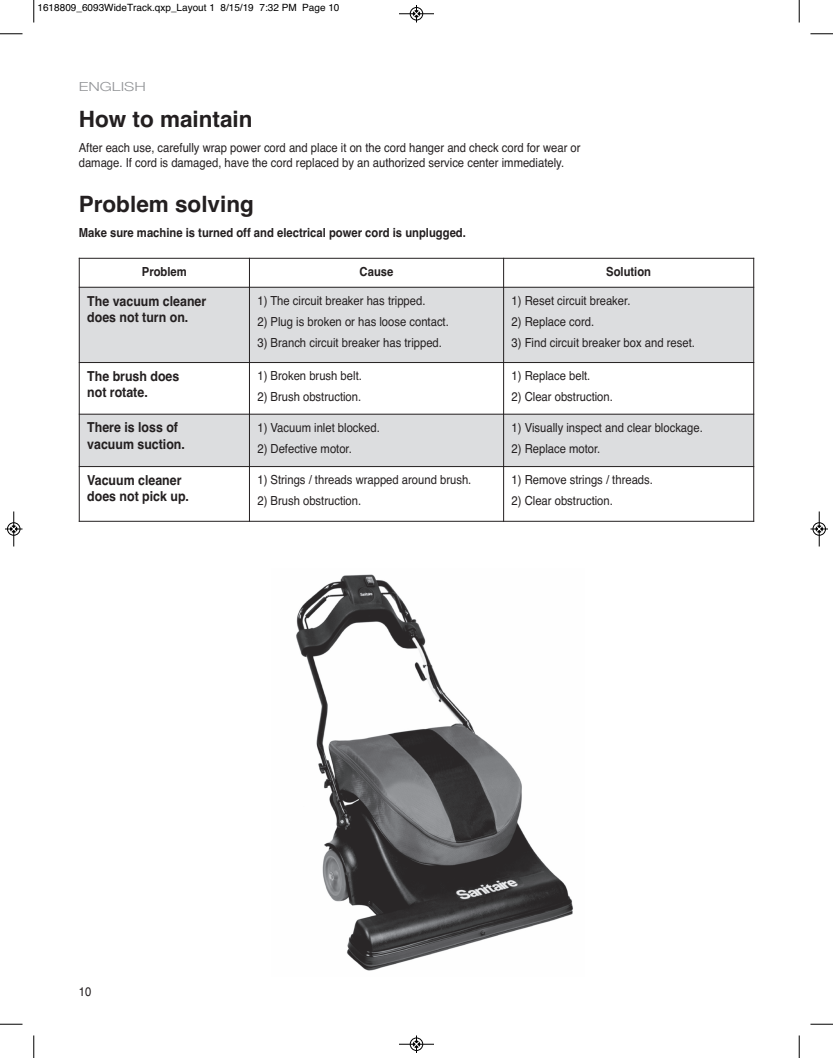
<style>
.page{position:relative;width:833px;height:1058px;background:#fff}
.page>*{position:absolute;margin:0;border:0;box-sizing:border-box;transform-origin:0 0}
.t1{font:700 22.5px "Helvetica";color:#231f20}
.t2{font:700 13.75px/16.5px "Helvetica";color:#231f20;scale:.9 1}
.t3{font:12.5px/15px "Helvetica";color:#231f20;scale:.9 1}
.t4{font:700 12.5px "Helvetica";color:#231f20;scale:.9 1}
.t5{font:300 12.5px "Helvetica Neue";color:#939598;scale:1.3 1}
.t6{font:10px "Helvetica";color:#000}
</style>
<div class="page">
<div style="left:79px;top:287px;width:170px;height:75px;background:#dcdddf"></div>
<div style="left:249px;top:287px;width:254px;height:75px;background:#dcdddf"></div>
<div style="left:503px;top:287px;width:251px;height:75px;background:#dcdddf"></div>
<div style="left:79px;top:414px;width:170px;height:52px;background:#dcdddf"></div>
<div style="left:249px;top:414px;width:254px;height:52px;background:#dcdddf"></div>
<div style="left:503px;top:414px;width:251px;height:52px;background:#dcdddf"></div>
<hr style="left:79px;top:258px;width:1px;height:264px;background:#231f20">
<hr style="left:249px;top:258px;width:1px;height:264px;background:#231f20">
<hr style="left:503px;top:258px;width:1px;height:264px;background:#231f20">
<hr style="left:753px;top:258px;width:1px;height:264px;background:#231f20">
<hr style="left:79px;top:258px;width:675px;height:1px;background:#231f20">
<hr style="left:79px;top:287px;width:675px;height:1px;background:#231f20">
<hr style="left:79px;top:362px;width:675px;height:1px;background:#231f20">
<hr style="left:79px;top:414px;width:675px;height:1px;background:#231f20">
<hr style="left:79px;top:466px;width:675px;height:1px;background:#231f20">
<hr style="left:79px;top:521px;width:675px;height:1px;background:#231f20">
<img style="left:296px;top:574px;width:277px;height:397px">
<svg style="left:33px;top:0;width:2px;height:22px"></svg>
<svg style="left:0;top:33px;width:22px;height:2px"></svg>
<svg style="left:798px;top:0;width:2px;height:22px"></svg>
<svg style="left:810px;top:33px;width:22px;height:2px"></svg>
<svg style="left:33px;top:1035px;width:2px;height:23px"></svg>
<svg style="left:0;top:1023px;width:22px;height:2px"></svg>
<svg style="left:798px;top:1035px;width:2px;height:23px"></svg>
<svg style="left:810px;top:1023px;width:22px;height:2px"></svg>
<hr style="left:399px;top:14px;width:35px;height:1px;background:#000">
<div style="left:410px;top:7px;width:13px;height:13px;border:1px solid #000;border-radius:50%"></div>
<svg style="left:413px;top:5px;width:6px;height:17px"></svg>
<hr style="left:399px;top:1044px;width:35px;height:1px;background:#000">
<div style="left:410px;top:1037px;width:13px;height:13px;border:1px solid #000;border-radius:50%"></div>
<svg style="left:413px;top:1035px;width:6px;height:17px"></svg>
<hr style="left:14px;top:511px;width:1px;height:35px;background:#000">
<div style="left:7px;top:522px;width:13px;height:13px;border:1px solid #000;border-radius:50%"></div>
<svg style="left:5px;top:526px;width:17px;height:6px"></svg>
<hr style="left:819px;top:511px;width:1px;height:35px;background:#000">
<div style="left:812px;top:522px;width:13px;height:13px;border:1px solid #000;border-radius:50%"></div>
<svg style="left:810px;top:526px;width:18px;height:6px"></svg>
<p class="t6" style="left:38px;top:2px;width:303px">1618809_6093WideTrack.qxp_Layout 1 8/15/19 7:32 PM Page 10</p>
<p class="t5" style="left:79px;top:79px;width:53px">ENGLISH</p>
<h1 class="t1" style="left:79px;top:106px;width:175px">How to maintain</h1>
<p class="t3" style="left:79px;top:140px;width:559px">After each use, carefully wrap power cord and place it on the cord hanger and check cord for wear or damage. If cord is damaged, have the cord replaced by an authorized service center immediately.</p>
<h1 class="t1" style="left:79px;top:191px;width:177px">Problem solving</h1>
<p class="t4" style="left:79px;top:226px;width:431px">Make sure machine is turned off and electrical power cord is unplugged.</p>
<p class="t4" style="left:142px;top:264px;width:52px">Problem</p>
<p class="t4" style="left:359px;top:264px;width:39px">Cause</p>
<p class="t4" style="left:606px;top:264px;width:51px">Solution</p>
<p class="t2" style="left:87px;top:292px;width:134px">The vacuum cleaner does not turn on.</p>
<p class="t3" style="left:257px;top:293px;width:188px">1) The circuit breaker has tripped.</p>
<p class="t3" style="left:511px;top:293px;width:134px">1) Reset circuit breaker.</p>
<p class="t3" style="left:511px;top:314px;width:93px">2) Replace cord.</p>
<p class="t3" style="left:511px;top:335px;width:205px">3) Find circuit breaker box and reset.</p>
<p class="t3" style="left:257px;top:314px;width:214px">2) Plug is broken or has loose contact.</p>
<p class="t3" style="left:257px;top:335px;width:206px">3) Branch circuit breaker has tripped.</p>
<p class="t2" style="left:87px;top:368px;width:104px">The brush does not rotate.</p>
<p class="t3" style="left:257px;top:368px;width:118px">1) Broken brush belt.</p>
<p class="t3" style="left:257px;top:389px;width:117px">2) Brush obstruction.</p>
<p class="t2" style="left:87px;top:419px;width:110px">There is loss of vacuum suction.</p>
<p class="t3" style="left:257px;top:420px;width:137px">1) Vacuum inlet blocked.</p>
<p class="t3" style="left:257px;top:441px;width:106px">2) Defective motor.</p>
<p class="t2" style="left:87px;top:472px;width:115px">Vacuum cleaner does not pick up.</p>
<p class="t3" style="left:257px;top:472px;width:239px">1) Strings / threads wrapped around brush.</p>
<p class="t3" style="left:257px;top:493px;width:117px">2) Brush obstruction.</p>
<p class="t3" style="left:511px;top:368px;width:89px">1) Replace belt.</p>
<p class="t3" style="left:511px;top:389px;width:114px">2) Clear obstruction.</p>
<p class="t3" style="left:511px;top:420px;width:214px">1) Visually inspect and clear blockage.</p>
<p class="t3" style="left:511px;top:441px;width:100px">2) Replace motor.</p>
<p class="t3" style="left:511px;top:472px;width:159px">1) Remove strings / threads.</p>
<p class="t3" style="left:511px;top:493px;width:114px">2) Clear obstruction.</p>
<p class="t3" style="left:79px;top:984px;width:15px">10</p>
</div>
